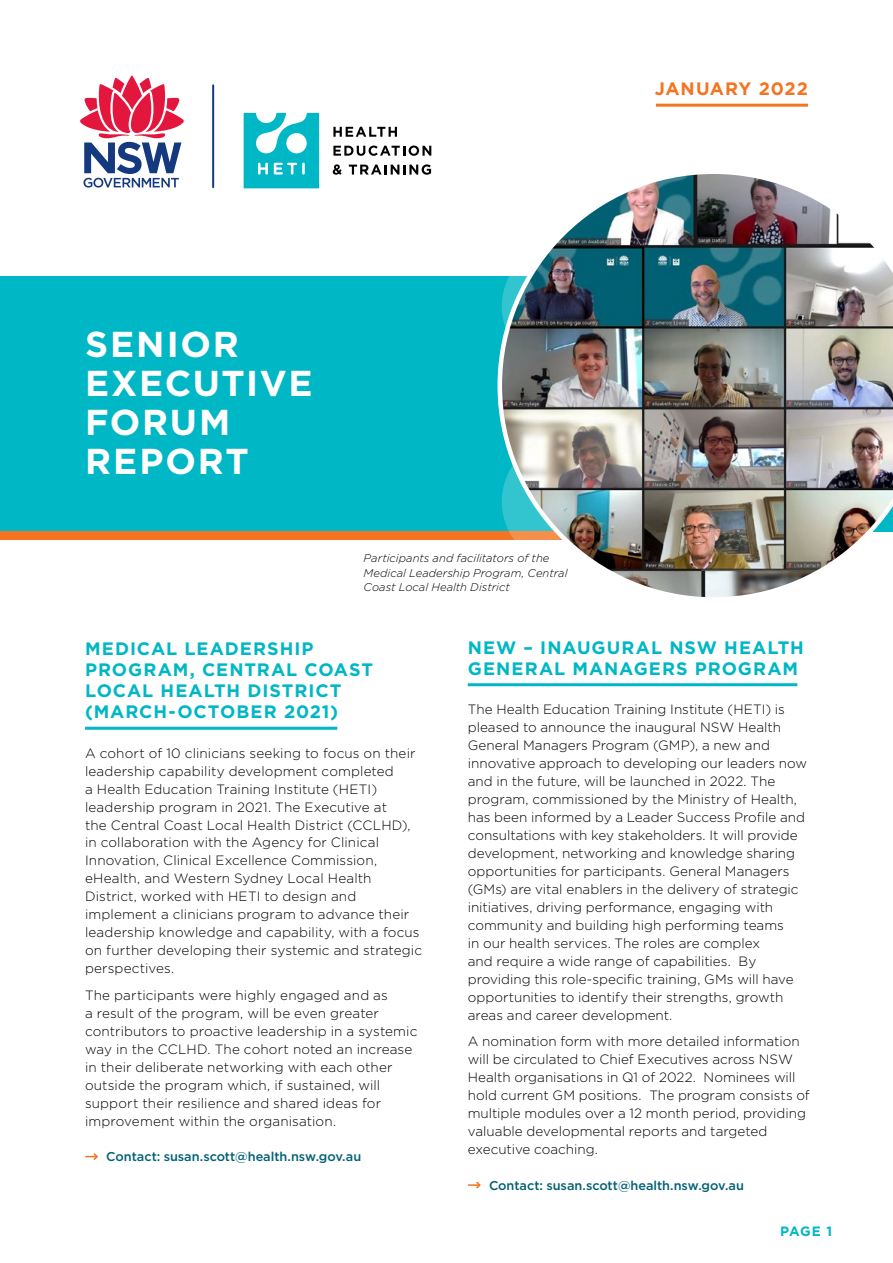
<style>
.page{position:relative;width:893px;height:1263px;background:#fff}
.page>*{position:absolute;margin:0;border:0;box-sizing:border-box;transform-origin:0 0}
.t1{font:700 36px/39px "Gotham";letter-spacing:.05em;color:#fff}
.t2{font:700 18px/21px "Gotham";letter-spacing:.05em;color:#00b7c5}
.t3{font:700 18px "Gotham";letter-spacing:.05em;color:#f47421}
.t4{font:300 13.5px/18px "Gotham";letter-spacing:.005em;color:#000}
.t5{font:700 13.5px "Gotham";color:#00b7c5}
.t6{font:500 12.75px "Gotham";letter-spacing:-.005em;color:#006074}
.t7{font:italic 300 11.25px/14.2px "Gotham";color:#000}
</style>
<div class="page">
<div style="left:0;top:276px;width:893px;height:255px;background:#00b7c5"></div>
<div style="left:0;top:531px;width:596px;height:9px;background:#f47421"></div>
<hr style="left:212px;top:84px;width:2px;height:104px;background:#15397f">
<svg style="left:80px;top:76px;width:104px;height:112px"></svg>
<svg style="left:333px;top:127px;width:64px;height:10px"></svg>
<svg style="left:333px;top:146px;width:98px;height:10px"></svg>
<svg style="left:333px;top:164px;width:9px;height:11px"></svg>
<svg style="left:349px;top:164px;width:82px;height:11px"></svg>
<svg style="left:244px;top:113px;width:75px;height:75px"></svg>
<hr style="left:656px;top:104px;width:152px;height:3px;background:#f47421">
<hr style="left:85px;top:727px;width:252px;height:3px;background:#00b7c5">
<svg style="left:86px;top:1153px;width:12px;height:7px"></svg>
<img style="left:497px;top:174px;width:396px;height:423px">
<hr style="left:468px;top:683px;width:329px;height:3px;background:#00b7c5">
<svg style="left:468px;top:1181px;width:13px;height:8px"></svg>
<h2 class="t3" style="left:655px;top:77px;width:154px">JANUARY 2022</h2>
<h1 class="t1" style="left:85px;top:325px;width:229px">SENIOR<br>EXECUTIVE<br>FORUM<br>REPORT</h1>
<p class="t7" style="left:364px;top:551px;width:205px">Participants and facilitators of the<br>Medical Leadership Program, Central<br>Coast Local Health District</p>
<h2 class="t2" style="left:85px;top:638px;width:290px">MEDICAL LEADERSHIP<br>PROGRAM, CENTRAL COAST<br>LOCAL HEALTH DISTRICT (MARCH-OCTOBER 2021)</h2>
<p class="t4" style="left:85px;top:743px;width:338px">A cohort of 10 clinicians seeking to focus on their leadership capability development completed<br>a Health Education Training Institute (HETI) leadership program in 2021. The Executive at<br>the Central Coast Local Health District (CCLHD), in collaboration with the Agency for Clinical Innovation, Clinical Excellence Commission, eHealth, and Western Sydney Local Health District, worked with HETI to design and implement a clinicians program to advance their leadership knowledge and capability, with a focus on further developing their systemic and strategic perspectives.</p>
<p class="t4" style="left:85px;top:986px;width:334px">The participants were highly engaged and as<br>a result of the program, will be even greater contributors to proactive leadership in a systemic way in the CCLHD. The cohort noted an increase in their deliberate networking with each other outside the program which, if sustained, will support their resilience and shared ideas for improvement within the organisation.</p>
<p class="t6" style="left:106px;top:1148px;width:256px">Contact: susan.scott@health.nsw.gov.au</p>
<h2 class="t2" style="left:468px;top:637px;width:338px">NEW – INAUGURAL NSW HEALTH<br>GENERAL MANAGERS PROGRAM</h2>
<p class="t4" style="left:468px;top:700px;width:341px">The Health Education Training Institute (HETI) is pleased to announce the inaugural NSW Health General Managers Program (GMP), a new and innovative approach to developing our leaders now and in the future, will be launched in 2022. The program, commissioned by the Ministry of Health, has been informed by a Leader Success Profile and consultations with key stakeholders. It will provide development, networking and knowledge sharing opportunities for participants. General Managers (GMs) are vital enablers in the delivery of strategic initiatives, driving performance, engaging with community and building high performing teams<br>in our health services. The roles are complex<br>and require a wide range of capabilities. By providing this role-specific training, GMs will have opportunities to identify their strengths, growth areas and career development.</p>
<p class="t4" style="left:468px;top:1032px;width:344px">A nomination form with more detailed information will be circulated to Chief Executives across NSW Health organisations in Q1 of 2022. Nominees will hold current GM positions. The program consists of multiple modules over a 12 month period, providing valuable developmental reports and targeted executive coaching.</p>
<p class="t6" style="left:489px;top:1177px;width:256px">Contact: susan.scott@health.nsw.gov.au</p>
<p class="t5" style="left:780px;top:1222px;width:54px">PAGE 1</p>
</div>
